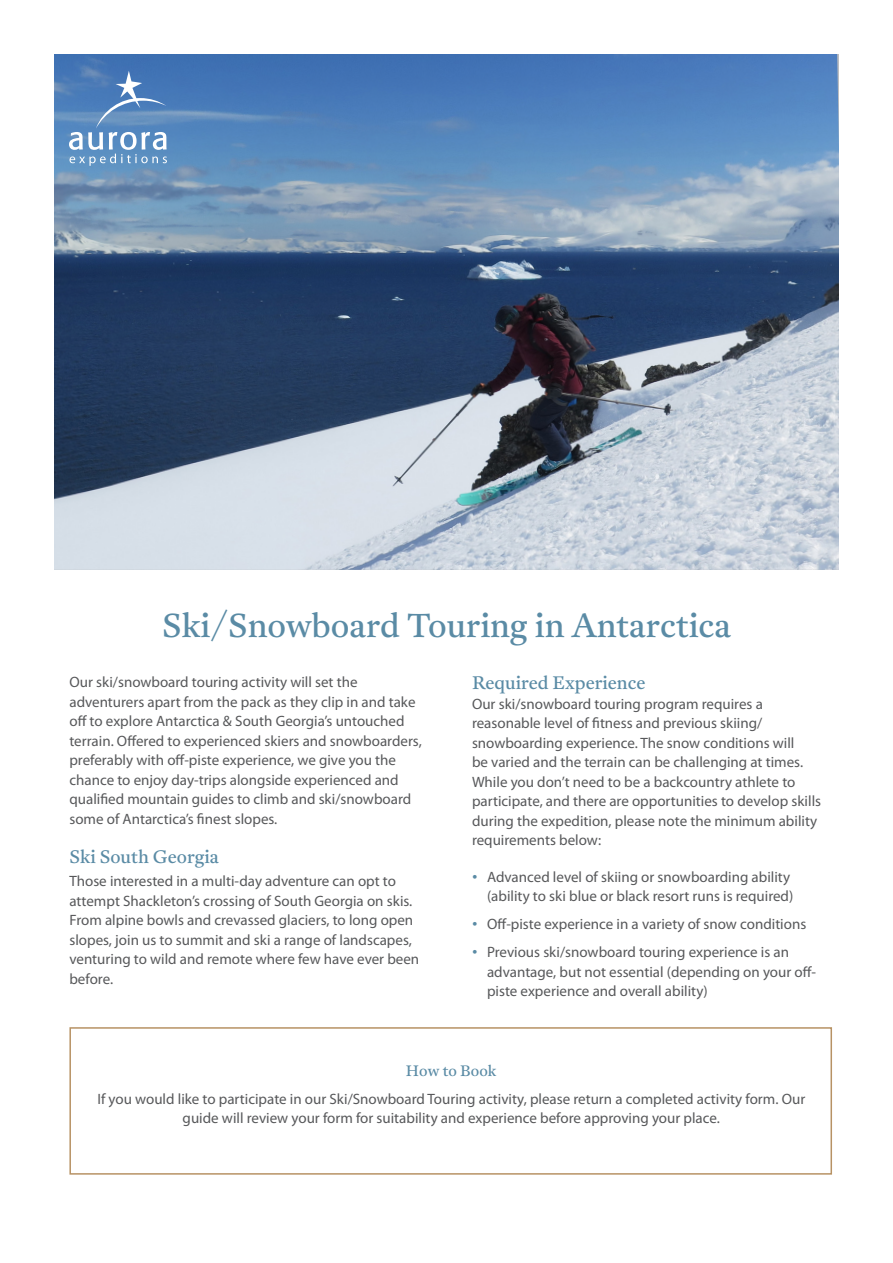
<style>
.page{position:relative;width:893px;height:1263px;background:#fff}
.page>*{position:absolute;margin:0;border:0;box-sizing:border-box;transform-origin:0 0}
.t1{font:33px "Antwerp";color:#5a8ba5}
.t2{font:18px "Antwerp";color:#5a8ba5}
.t3{font:15px/19.5px "Myriad Pro";color:#57585a}
.t4{font:15px "Antwerp";color:#5a8ba5}
.s1{font-family:"Antwerp";color:#5a8ba5}
</style>
<div class="page">
<img style="left:54px;top:54px;width:785px;height:516px">
<div style="left:69px;top:1027px;width:763px;height:147px;border:2px solid #b79264"></div>
<svg style="left:69px;top:71px;width:98px;height:95px;background:#6b96c5"></svg>
<p class="t1" style="left:162px;top:603px;width:570px">Ski/Snowboard Touring in Antarctica</p>
<p class="t3" style="left:69px;top:672px;width:354px">Our ski/snowboard touring activity will set the adventurers apart from the pack as they clip in and take off to explore Antarctica &amp; South Georgia’s untouched terrain. Offered to experienced skiers and snowboarders, preferably with off-piste experience, we give you the chance to enjoy day-trips alongside experienced and qualified mountain guides to climb and ski/snowboard some of Antarctica’s finest slopes.</p>
<p class="t2" style="left:69px;top:844px;width:151px">Ski South Georgia</p>
<p class="t3" style="left:69px;top:871px;width:351px">Those interested in a multi-day adventure can opt to attempt Shackleton’s crossing of South Georgia on skis.<br>From alpine bowls and crevassed glaciers, to long open slopes, join us to summit and ski a range of landscapes, venturing to wild and remote where few have ever been before.</p>
<p class="t2" style="left:472px;top:671px;width:175px">Required Experience</p>
<p class="t3" style="left:472px;top:694px;width:351px">Our ski/snowboard touring program requires a reasonable level of fitness and previous skiing/ snowboarding experience. The snow conditions will<br>be varied and the terrain can be challenging at times.<br>While you don’t need to be a backcountry athlete to participate, and there are opportunities to develop skills during the expedition, please note the minimum ability requirements below:</p>
<p class="t3" style="left:472px;top:867px;width:323px;text-align:right"><span class="s1">•</span> Advanced level of skiing or snowboarding ability (ability to ski blue or black resort runs is required)</p>
<p class="t3" style="left:472px;top:914px;width:336px"><span class="s1">•</span> Off-piste experience in a variety of snow conditions</p>
<p class="t3" style="left:487px;top:942px;width:331px;text-indent:-15px"><span class="s1">•</span> Previous ski/snowboard touring experience is an advantage, but not essential (depending on your off&shy;piste experience and overall ability)</p>
<p class="t4" style="left:406px;top:1060px;width:92px">How to Book</p>
<p class="t3" style="left:97px;top:1088px;width:709px;text-align:center">If you would like to participate in our Ski/Snowboard Touring activity, please return a completed activity form. Our guide will review your form for suitability and experience before approving your place.</p>
</div>
